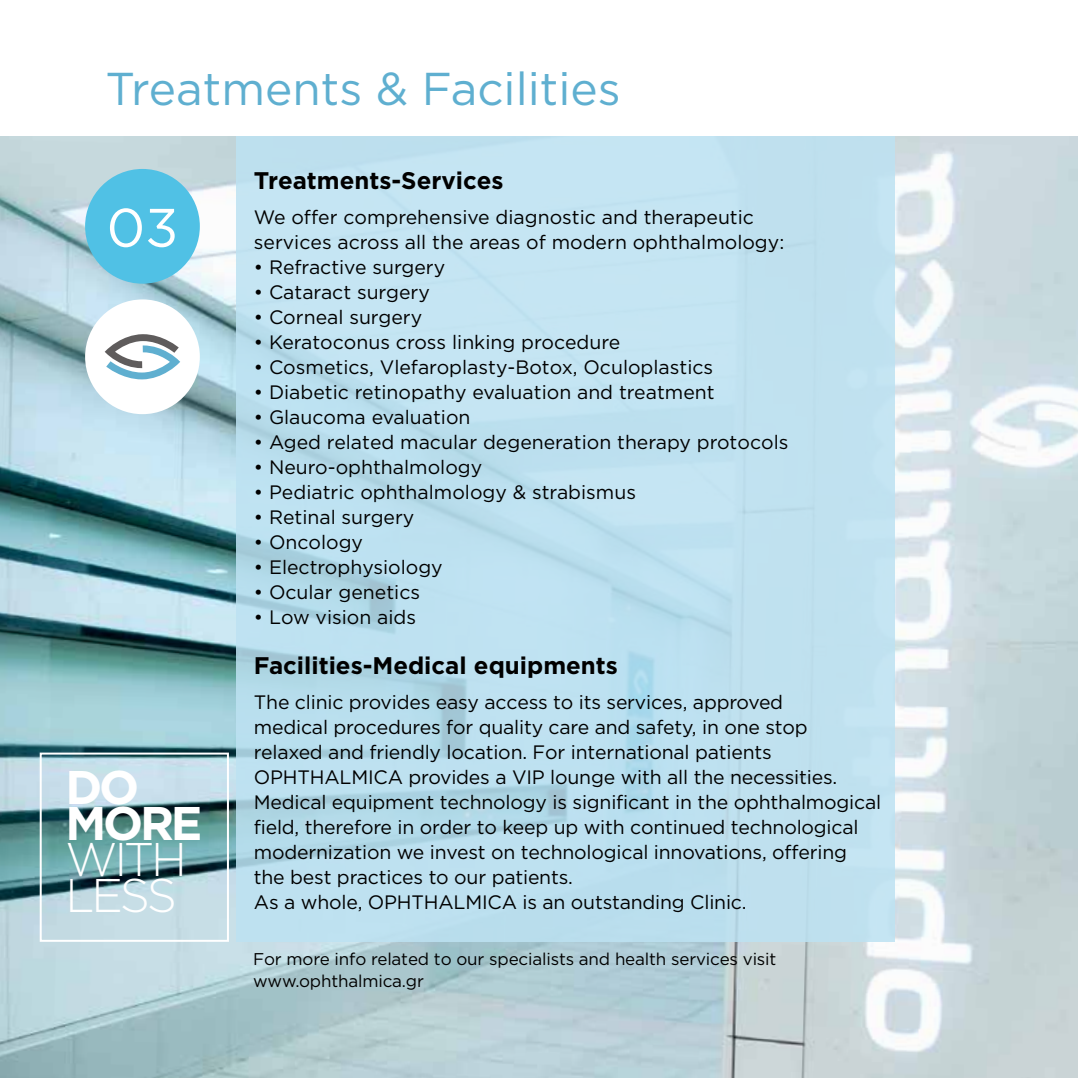
<style>
.page{position:relative;width:1078px;height:1078px;background:#fff}
.page>*{position:absolute;margin:0;border:0;box-sizing:border-box;transform-origin:0 0}
.t1{font:54px "Gotham Greek";color:#fff}
.t2{font:300 47.2px/36.2px "Gotham Greek";letter-spacing:-.07em;color:#fff}
.t3{font:700 47.2px/36.2px "Gotham Greek";letter-spacing:-.07em;color:#fff}
.t4{font:46px "Gotham Greek";color:#5fafd0}
.t5{font:700 24px "Gotham Greek";color:#000}
.t6{font:19.4px/25px "Gotham Greek";letter-spacing:-.01em;color:#000}
.t7{font:17px/22px "Gotham Greek";letter-spacing:-.01em;color:#000}
</style>
<div class="page">
<img style="left:0;top:136px;width:1077px;height:941px">
<div style="left:236px;top:136px;width:658px;height:805px;background:#bde2f2"></div>
<div style="left:85px;top:169px;width:115px;height:114px;background:#50c1e5;border-radius:50%"></div>
<div style="left:85px;top:299px;width:115px;height:115px;background:#fff;border-radius:50%"></div>
<svg style="left:105px;top:334px;width:75px;height:45px"></svg>
<div style="left:40px;top:752px;width:189px;height:189px;border:2px solid #fff"></div>
<h3 class="t4" style="left:105px;top:63px;width:517px">Treatments &amp; Facilities</h3>
<h1 class="t1" style="left:107px;top:198px;width:73px">03</h1>
<h2 class="t3" style="left:66px;top:767px;width:138px">DO<br>MORE</h2>
<h2 class="t2" style="left:66px;top:840px;width:123px">WITH<br>LESS</h2>
<p class="t5" style="left:254px;top:166px;width:251px">Treatments-Services</p>
<p class="t6" style="left:254px;top:204px;width:531px">We offer comprehensive diagnostic and therapeutic services across all the areas of modern ophthalmology:</p>
<p class="t6" style="left:254px;top:254px;width:193px">• Refractive surgery</p>
<p class="t6" style="left:254px;top:279px;width:177px">• Cataract surgery</p>
<p class="t6" style="left:254px;top:304px;width:170px">• Corneal surgery</p>
<p class="t6" style="left:254px;top:329px;width:368px">• Keratoconus cross linking procedure</p>
<p class="t6" style="left:254px;top:354px;width:461px">• Cosmetics, Vlefaroplasty-Botox, Oculoplastics</p>
<p class="t6" style="left:254px;top:379px;width:462px">• Diabetic retinopathy evaluation and treatment</p>
<p class="t6" style="left:254px;top:404px;width:218px">• Glaucoma evaluation</p>
<p class="t6" style="left:254px;top:429px;width:536px">• Aged related macular degeneration therapy protocols</p>
<p class="t6" style="left:254px;top:454px;width:230px">• Neuro-ophthalmology</p>
<p class="t6" style="left:254px;top:479px;width:383px">• Pediatric ophthalmology &amp; strabismus</p>
<p class="t6" style="left:254px;top:504px;width:162px">• Retinal surgery</p>
<p class="t6" style="left:254px;top:529px;width:111px">• Oncology</p>
<p class="t6" style="left:254px;top:554px;width:190px">• Electrophysiology</p>
<p class="t6" style="left:254px;top:579px;width:168px">• Ocular genetics</p>
<p class="t6" style="left:254px;top:604px;width:164px">• Low vision aids</p>
<p class="t5" style="left:254px;top:651px;width:365px">Facilities-Medical equipments</p>
<p class="t6" style="left:254px;top:689px;width:628px">The clinic provides easy access to its services, approved<br>medical procedures for quality care and safety, in one stop relaxed and friendly location. For international patients OPHTHALMICA provides a VIP lounge with all the necessities.<br>Medical equipment technology is significant in the ophthalmogical field, therefore in order to keep up with continued technological modernization we invest on technological innovations, offering the best practices to our patients.<br>As a whole, OPHTHALMICA is an outstanding Clinic.</p>
<p class="t7" style="left:253px;top:947px;width:524px">For more info related to our specialists and health services visit www.ophthalmica.gr</p>
</div>
